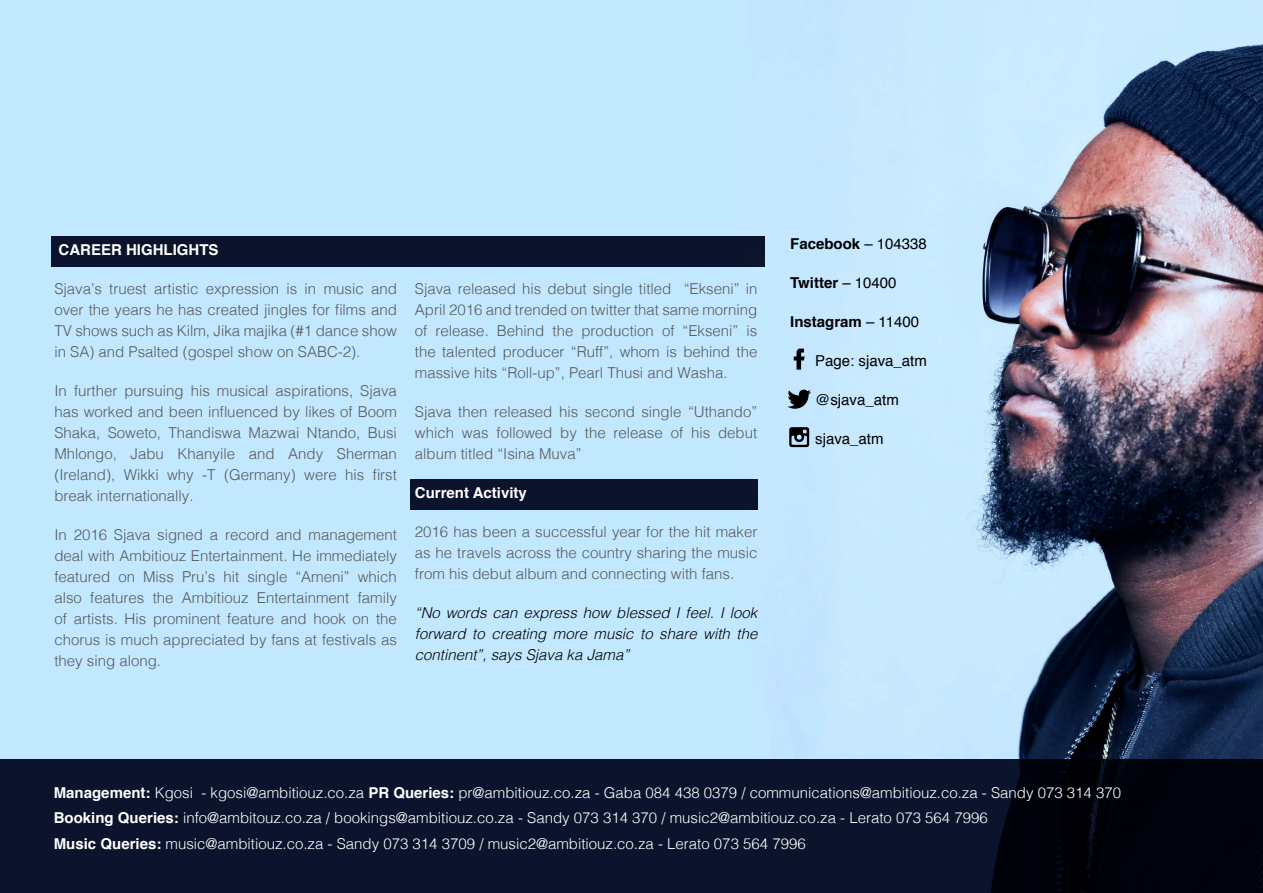
<style>
.page{position:relative;width:1263px;height:893px;background:#fff}
.page>*{position:absolute;margin:0;border:0;box-sizing:border-box;transform-origin:0 0}
.t1{font:300 15px/21px "Helvetica";color:#58595b;text-align:justify}
.t2{font:300 15px/25.5px "Helvetica";color:#fff}
.t3{font:italic 300 15px/21px "Helvetica";color:#000;text-align:justify}
.t4{font:700 15px "Helvetica";color:#000}
.t5{font:15px "Helvetica";color:#000}
.t6{font:700 15px "Helvetica";color:#fff}
.s1{font-weight:400}
.s2{font-weight:700}
</style>
<div class="page">
<img style="left:0;top:0;width:1263px;height:760px">
<svg style="left:0;top:760px;width:1263px;height:133px;background:#081025"></svg>
<svg style="left:794px;top:349px;width:11px;height:21px"></svg>
<svg style="left:787px;top:390px;width:24px;height:19px"></svg>
<svg style="left:789px;top:427px;width:20px;height:20px"></svg>
<div style="left:410px;top:479px;width:347px;height:31px;background:#0f172c"></div>
<div style="left:51px;top:236px;width:714px;height:31px;background:#0f172c"></div>
<p class="t6" style="left:59px;top:238px;width:162px">CAREER HIGHLIGHTS</p>
<p class="t1" style="left:54px;top:277px;width:344px">Sjava’s truest artistic expression is in music and over the years he has created jingles for films and TV shows such as Kilm, Jika majika (#1 dance show in SA) and Psalted (gospel show on SABC-2).</p>
<p class="t1" style="left:54px;top:379px;width:344px">In further pursuing his musical aspirations, Sjava has worked and been influenced by likes of Boom Shaka, Soweto, Thandiswa Mazwai Ntando, Busi Mhlongo, Jabu Khanyile and Andy Sherman (Ireland), Wikki why -T (Germany) were his first break internationally.</p>
<p class="t1" style="left:54px;top:523px;width:344px">In 2016 Sjava signed a record and management deal with Ambitiouz Entertainment. He immediately featured on Miss Pru’s hit single “Ameni” which also features the Ambitiouz Entertainment family of artists. His prominent feature and hook on the chorus is much appreciated by fans at festivals as they sing along.</p>
<p class="t1" style="left:415px;top:277px;width:344px">Sjava released his debut single titled “Ekseni” in April 2016 and trended on twitter that same morning of release. Behind the production of “Ekseni” is the talented producer “Ruff”, whom is behind the massive hits “Roll-up”, Pearl Thusi and Washa.</p>
<p class="t1" style="left:415px;top:400px;width:344px">Sjava then released his second single “Uthando” which was followed by the release of his debut album titled “Isina Muva”</p>
<p class="t6" style="left:415px;top:480px;width:113px">Current Activity</p>
<p class="t1" style="left:415px;top:520px;width:344px">2016 has been a successful year for the hit maker as he travels across the country sharing the music from his debut album and connecting with fans.</p>
<p class="t3" style="left:415px;top:601px;width:344px">“No words can express how blessed I feel. I look forward to creating more music to share with the continent”, says Sjava ka Jama”</p>
<p class="t4" style="left:790px;top:231px;width:138px">Facebook <span class="s1">– 104338</span></p>
<p class="t4" style="left:790px;top:270px;width:108px">Twitter <span class="s1">– 10400</span></p>
<p class="t4" style="left:790px;top:309px;width:130px">Instagram <span class="s1">– 11400</span></p>
<p class="t5" style="left:815px;top:349px;width:113px">Page: sjava_atm</p>
<p class="t5" style="left:815px;top:388px;width:85px">@sjava_atm</p>
<p class="t5" style="left:815px;top:427px;width:70px">sjava_atm</p>
<p class="t2" style="left:54px;top:778px;width:1069px"><span class="s2">Management:</span> Kgosi - kgosi@ambitiouz.co.za <span class="s2">PR Queries:</span> pr@ambitiouz.co.za - Gaba 084 438 0379 / communications@ambitiouz.co.za - Sandy 073 314 370<br><span class="s2">Booking Queries:</span> info@ambitouz.co.za / bookings@ambitiouz.co.za - Sandy 073 314 370 / music2@ambitiouz.co.za - Lerato 073 564 7996<br><span class="s2">Music Queries:</span> music@ambitiouz.co.za - Sandy 073 314 3709 / music2@ambitiouz.co.za - Lerato 073 564 7996</p>
</div>
